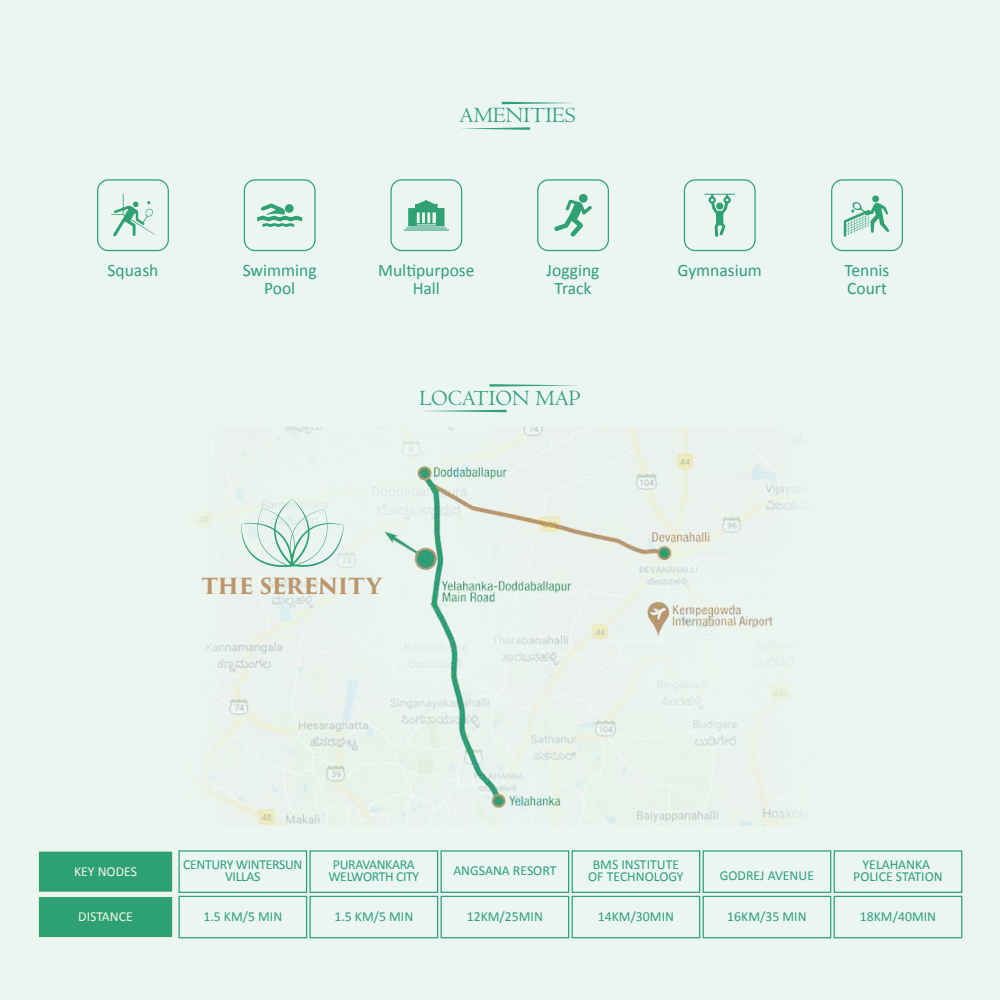
<style>
.page{position:relative;width:1000px;height:1000px;background:#ebf6f1}
.page>*{position:absolute;margin:0;border:0;box-sizing:border-box;transform-origin:0 0}
.t1{font:22.5px "Centaur MT Std";color:#30a076}
.t2{font:700 21.62px "Trajan Pro 3";letter-spacing:-.01em;color:#bb966c}
.t3{font:17.5px/18.8px "Calibri";color:#30a076;text-align:center}
.t4{font:13.75px/12.5px "Calibri";color:#2ea076;text-align:center}
.t5{font:13.75px/12.5px "Calibri";letter-spacing:-.025em;color:#2ea076;text-align:center}
.t6{font:13.75px "Calibri";color:#f3f7e0}
</style>
<div class="page">
<svg style="left:461px;top:127px;width:69px;height:3px"></svg>
<svg style="left:502px;top:102px;width:72px;height:2px"></svg>
<svg style="left:705px;top:194px;width:30px;height:43px"></svg>
<div style="left:684px;top:179px;width:72px;height:72px;border:1px solid #30a076;border-radius:11px"></div>
<div style="left:97px;top:179px;width:72px;height:72px;border:1px solid #30a076;border-radius:11px"></div>
<svg style="left:111px;top:194px;width:44px;height:43px"></svg>
<div style="left:244px;top:179px;width:72px;height:72px;border:1px solid #30a076;border-radius:11px"></div>
<svg style="left:257px;top:203px;width:45px;height:24px"></svg>
<div style="left:390px;top:179px;width:72px;height:72px;border:1px solid #30a076;border-radius:11px"></div>
<svg style="left:404px;top:200px;width:45px;height:31px"></svg>
<div style="left:537px;top:179px;width:72px;height:72px;border:1px solid #30a076;border-radius:11px"></div>
<svg style="left:554px;top:194px;width:38px;height:43px"></svg>
<div style="left:831px;top:179px;width:72px;height:72px;border:1px solid #30a076;border-radius:11px"></div>
<div style="left:872px;top:195px;width:7px;height:7px;background:#30a076;border-radius:50%"></div>
<svg style="left:844px;top:202px;width:45px;height:35px"></svg>
<svg style="left:423px;top:410px;width:84px;height:2px"></svg>
<svg style="left:489px;top:384px;width:89px;height:3px"></svg>
<img style="left:194px;top:427px;width:608px;height:399px">
<svg style="left:241px;top:499px;width:103px;height:68px"></svg>
<div style="left:38px;top:850px;width:135px;height:43px;background:#2ea076;border:1px solid #f3f7e1"></div>
<div style="left:38px;top:896px;width:135px;height:42px;background:#2ea076;border:1px solid #f3f7e1"></div>
<div style="left:178px;top:850px;width:129px;height:43px;border:1px solid #2ea076"></div>
<div style="left:178px;top:896px;width:129px;height:42px;border:1px solid #2ea076"></div>
<div style="left:310px;top:850px;width:128px;height:43px;border:1px solid #2ea076"></div>
<div style="left:310px;top:896px;width:128px;height:42px;border:1px solid #2ea076"></div>
<div style="left:441px;top:850px;width:128px;height:43px;border:1px solid #2ea076"></div>
<div style="left:441px;top:896px;width:128px;height:42px;border:1px solid #2ea076"></div>
<div style="left:572px;top:850px;width:128px;height:43px;border:1px solid #2ea076"></div>
<div style="left:572px;top:896px;width:128px;height:42px;border:1px solid #2ea076"></div>
<div style="left:703px;top:850px;width:128px;height:43px;border:1px solid #2ea076"></div>
<div style="left:703px;top:896px;width:128px;height:42px;border:1px solid #2ea076"></div>
<div style="left:834px;top:850px;width:128px;height:43px;border:1px solid #2ea076"></div>
<div style="left:834px;top:896px;width:128px;height:42px;border:1px solid #2ea076"></div>
<h1 class="t1" style="left:459px;top:103px;width:118px">AMENITIES</h1>
<p class="t3" style="left:378px;top:260px;width:98px">Multipurpose<br>Hall</p>
<p class="t3" style="left:547px;top:260px;width:54px">Jogging<br>Track</p>
<p class="t3" style="left:845px;top:260px;width:46px;text-align:left">Tennis<br>Court</p>
<p class="t3" style="left:108px;top:260px;width:52px">Squash</p>
<p class="t3" style="left:243px;top:260px;width:75px">Swimming</p>
<p class="t3" style="left:678px;top:260px;width:86px">Gymnasium</p>
<p class="t3" style="left:264px;top:279px;width:33px">Pool</p>
<h1 class="t1" style="left:419px;top:385px;width:163px">LOCATION MAP</h1>
<h2 class="t2" style="left:202px;top:570px;width:181px">THE SERENITY</h2>
<p class="t6" style="left:74px;top:862px;width:64px">KEY NODES</p>
<p class="t6" style="left:78px;top:907px;width:56px">DISTANCE</p>
<p class="t5" style="left:183px;top:858px;width:121px">CENTURY WINTERSUN<br>VILLAS</p>
<p class="t4" style="left:203px;top:909px;width:80px">1.5 KM/5 MIN</p>
<p class="t5" style="left:328px;top:858px;width:92px">PURAVANKARA<br>WELWORTH CITY</p>
<p class="t4" style="left:334px;top:909px;width:80px">1.5 KM/5 MIN</p>
<p class="t4" style="left:453px;top:864px;width:105px">ANGSANA RESORT</p>
<p class="t4" style="left:467px;top:909px;width:78px">12KM/25MIN</p>
<p class="t4" style="left:588px;top:858px;width:97px">BMS INSTITUTE<br>OF TECHNOLOGY</p>
<p class="t4" style="left:598px;top:909px;width:78px">14KM/30MIN</p>
<p class="t4" style="left:720px;top:868px;width:96px">GODREJ AVENUE</p>
<p class="t4" style="left:727px;top:909px;width:81px">16KM/35 MIN</p>
<p class="t4" style="left:853px;top:858px;width:91px">YELAHANKA<br>POLICE STATION</p>
<p class="t4" style="left:860px;top:909px;width:78px">18KM/40MIN</p>
</div>
